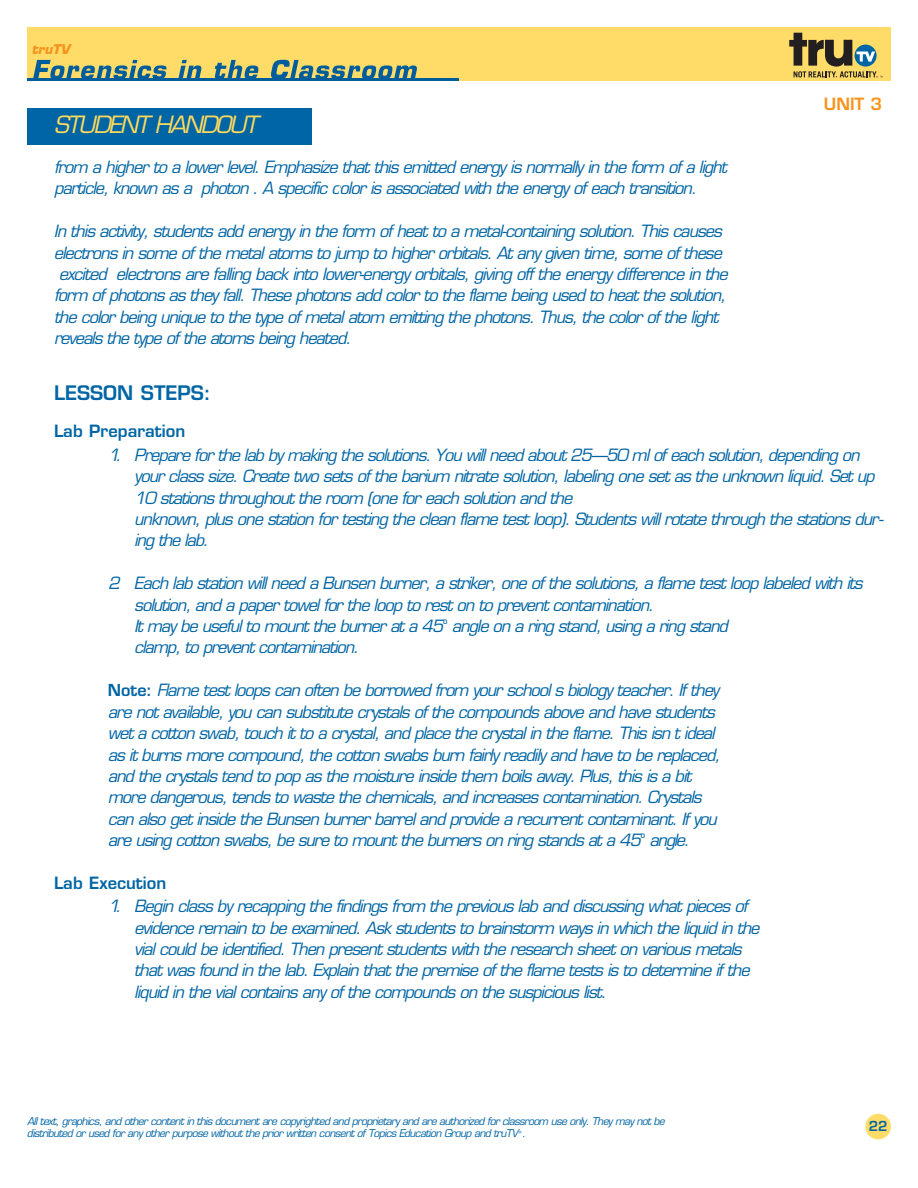
<style>
.page{position:relative;width:918px;height:1188px;background:#fff}
.page>*{position:absolute;margin:0;border:0;box-sizing:border-box;transform-origin:0 0}
.t1{font:italic 23.25px "Eurostile";color:#ffda5d}
.t2{font:600 19.5px "Eurostile";color:#0065a4}
.t3{font:italic 16.5px/21.3px "Eurostile";letter-spacing:-.065em;color:#0065a4}
.t4{font:600 16.5px "Eurostile";color:#0065a4}
.t5{font:600 16.5px "Eurostile";color:#f7931d}
.t6{font:600 13.5px "Eurostile";color:#0065a4}
.t7{font:italic 700 13.05px "Eurostile";color:#f7931d}
.t8{font:italic 10.5px/12.6px "Eurostile";letter-spacing:-.065em;color:#0065a4}
.t9{font:600 6px "Eurostile";color:#0065a4}
.s1{font-weight:600;font-style:normal;font-size:16.2px}
</style>
<div class="page">
<div style="left:27px;top:27px;width:864px;height:54px;background:#ffdc68"></div>
<svg style="left:33px;top:60px;width:134px;height:18px"></svg>
<svg style="left:178px;top:60px;width:24px;height:18px"></svg>
<svg style="left:214px;top:60px;width:45px;height:18px"></svg>
<svg style="left:271px;top:60px;width:146px;height:18px"></svg>
<hr style="left:27px;top:78px;width:431px;height:3px;background:#005d9c">
<svg style="left:789px;top:33px;width:94px;height:44px"></svg>
<div style="left:865px;top:1114px;width:26px;height:25px;background:#ffdc68;border-radius:50%"></div>
<div style="left:27px;top:108px;width:285px;height:37px;background:#0065a4"></div>
<p class="t7" style="left:31px;top:44px;width:42px">truTV</p>
<h1 class="t1" style="left:54px;top:116px;width:205px">STUDENT HANDOUT</h1>
<p class="t5" style="left:824px;top:97px;width:60px">UNIT 3</p>
<p class="t3" style="left:54px;top:158px;width:678px">from a higherto a lowerlevel.Emphasizethatthisemitted energy isnormally in theform of a light particle,known asa photon .A specificcolorisassociated with theenergy of each transition.</p>
<p class="t3" style="left:54px;top:222px;width:679px">In thisactivity,studentsadd energy in theform of heatto a metal-containing solution.Thiscauses electronsin someof themetalatomstojumptohigherorbitals.Atany given time,someof these excited electronsare falling back into lower-energy orbitals,giving off the energy difference in the form of photonsasthey fall.Thesephotonsadd colortotheflamebeingused toheatthesolution, thecolorbeing uniquetothetypeof metalatom emitting thephotons.Thus,thecolorof thelight revealsthetypeof theatomsbeingheated.</p>
<p class="t2" style="left:54px;top:385px;width:158px">LESSON STEPS:</p>
<p class="t4" style="left:54px;top:425px;width:133px">Lab Preparation</p>
<p class="t3" style="left:134px;top:446px;width:754px;text-indent:-26px">1. Prepareforthelabby makingthesolutions.Youwillneedabout25—50 mlof eachsolution,dependingon yourclasssize.Createtwosetsof thebarium nitratesolution,labeling onesetastheunknown liquid.Setup 10 stationsthroughouttheroom (oneforeach solution and the<br>unknown,plusonestation fortesting theclean flametestloop).Studentswillrotatethrough thestationsdur&shy;ingthelab.</p>
<p class="t3" style="left:134px;top:574px;width:733px;text-indent:-26px">2. Each lab station willneed aBunsen burner,astriker,oneof thesolutions,aflametestloop labeled with its solution,and apapertowelforthelooptoreston topreventcontamination.<br>It may be useful to mount the burner at a 45 angle on a ring stand, using a ring stand</p>
<p class="t9" style="left:443px;top:619px;width:6px">0</p>
<p class="t3" style="left:134px;top:638px;width:230px">clamp,topreventcontamination.</p>
<p class="t3" style="left:108px;top:681px;width:617px"><span class="s1">N o t e :</span> Flametestloopscan often beborrowed from yourschoolsbiology teacher.If they arenotavailable,you can substitutecrystalsof thecompoundsaboveand havestudents wetacotton swab,touch ittoacrystal,andplacethecrystalin theflame.Thisisn tideal asitburnsmorecompound,thecotton swabsburn fairly readily andhavetobereplaced, andthecrystalstendtopopasthemoistureinsidethem boilsaway .Plus,thisisabit moredangerous,tendstowastethechemicals,andincreasescontamination.Crystals can also getinsidetheBunsen burnerbarreland providea recurrentcontaminant.If you are using cotton swabs, be sure to mount the burners on ring stands at a 45 angle.</p>
<p class="t9" style="left:641px;top:833px;width:6px">0</p>
<p class="t4" style="left:54px;top:876px;width:114px">Lab Execution</p>
<p class="t3" style="left:134px;top:897px;width:630px;text-indent:-26px">1. Begin classby recapping thefindingsfrom thepreviouslab and discussing whatpiecesof evidenceremain tobeexamined.Ask studentstobrainstorm waysin which theliquid in the vialcould beidentified.Then presentstudentswith theresearch sheeton variousmetals thatwasfound in thelab.Explain thatthepremiseof theflametestsisto determineif the liquid in thevialcontainsany of thecompoundson thesuspiciouslist.</p>
<p class="t8" style="left:27px;top:1116px;width:642px">Alltext,graphics,and othercontentin thisdocumentarecopyrighted and proprietary and areauthorized forclassroom useonly.They may notbe distributed orused forany otherpurpose withoutthe priorwritten consentof TopicsEducation Group and truTV<sup>¤</sup> .</p>
<p class="t6" style="left:869px;top:1121px;width:21px">22</p>
</div>
